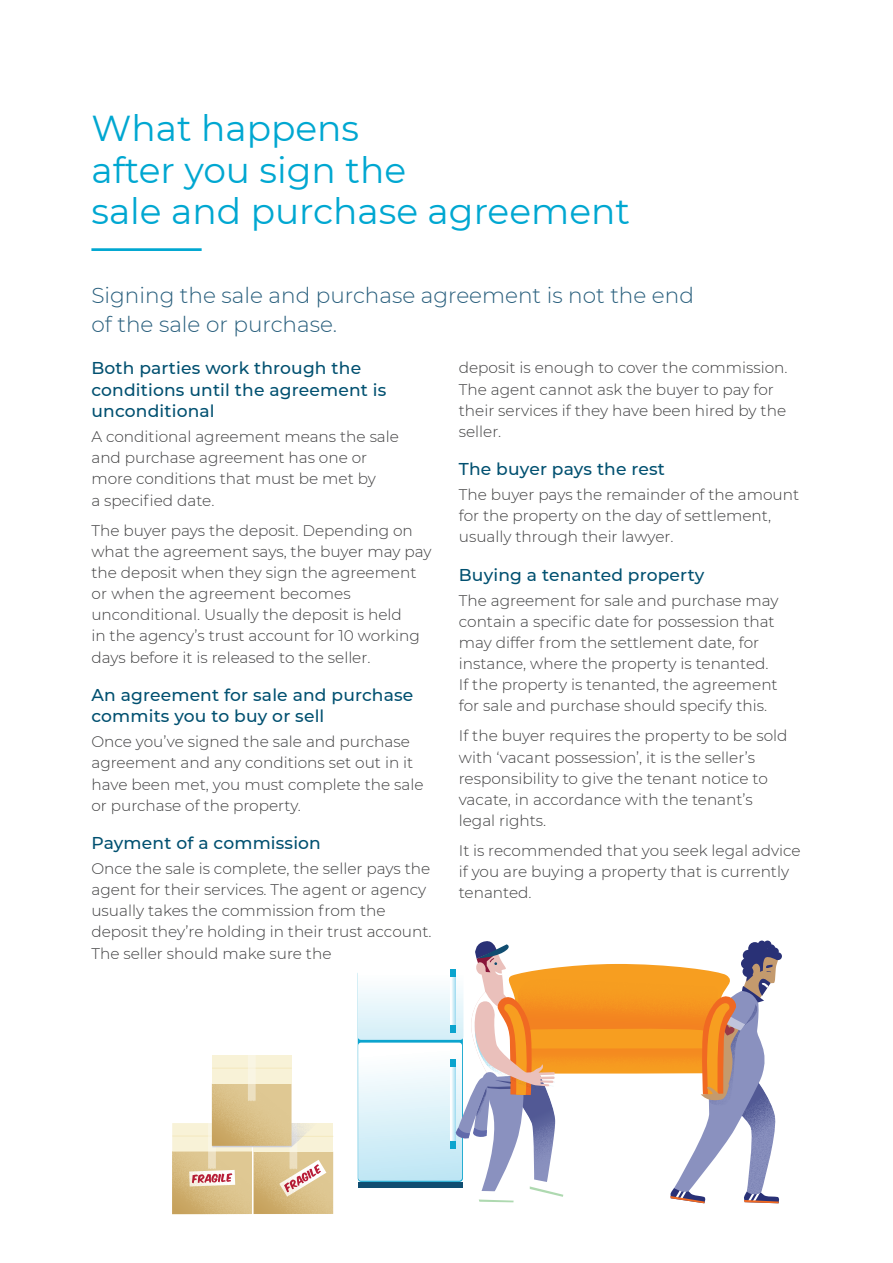
<style>
.page{position:relative;width:893px;height:1263px;background:#fff}
.page>*{position:absolute;margin:0;border:0;box-sizing:border-box;transform-origin:0 0}
.t1{font:36px/41.4px "Montserrat";color:#00a7d1}
.t2{font:300 21.6px/28.8px "Montserrat";color:#295f7d}
.t3{font:500 17.1px/21.6px "Montserrat";letter-spacing:.01em;color:#015070}
.t4{font:300 15.3px/21.1px "Montserrat";color:#3e3e3f}
</style>
<div class="page">
<hr style="left:91px;top:248px;width:111px;height:3px;background:#00a7d1">
<svg style="left:358px;top:941px;width:421px;height:262px"></svg>
<div style="left:742px;top:966px;width:11px;height:11px;background:#293176;border-radius:50%"></div>
<div style="left:741px;top:958px;width:11px;height:11px;background:#293176;border-radius:50%"></div>
<div style="left:745px;top:951px;width:11px;height:11px;background:#293176;border-radius:50%"></div>
<div style="left:743px;top:950px;width:11px;height:11px;background:#293176;border-radius:50%"></div>
<div style="left:748px;top:942px;width:13px;height:13px;background:#293176;border-radius:50%"></div>
<div style="left:758px;top:943px;width:8px;height:8px;background:#293176;border-radius:50%"></div>
<div style="left:758px;top:940px;width:8px;height:8px;background:#293176;border-radius:50%"></div>
<div style="left:767px;top:944px;width:8px;height:8px;background:#293176;border-radius:50%"></div>
<div style="left:774px;top:952px;width:8px;height:8px;background:#293176;border-radius:50%"></div>
<div style="left:771px;top:947px;width:8px;height:8px;background:#293176;border-radius:50%"></div>
<div style="left:764px;top:940px;width:7px;height:8px;background:#293176;border-radius:50%"></div>
<div style="left:172px;top:1123px;width:80px;height:28px;background:#f8f2d7"></div>
<hr style="left:172px;top:1135px;width:80px;height:1px;background:#f3e6b7">
<div style="left:172px;top:1152px;width:80px;height:62px;background:linear-gradient(to bottom,#dec691,#c6a15b)"></div>
<svg style="left:189px;top:1055px;width:144px;height:159px"></svg>
<h1 class="t1" style="left:91px;top:106px;width:540px">What happens<br>after you sign the<br>sale and purchase agreement</h1>
<h2 class="t2" style="left:91px;top:280px;width:604px">Signing the sale and purchase agreement is not the end of the sale or purchase.</h2>
<p class="t3" style="left:91px;top:356px;width:296px">Both parties work through the conditions until the agreement is unconditional</p>
<p class="t4" style="left:91px;top:426px;width:309px">A conditional agreement means the sale and purchase agreement has one or more conditions that must be met by<br>a specified date.</p>
<p class="t4" style="left:91px;top:519px;width:342px">The buyer pays the deposit. Depending on what the agreement says, the buyer may pay the deposit when they sign the agreement or when the agreement becomes unconditional. Usually the deposit is held<br>in the agency’s trust account for 10 working days before it is released to the seller.</p>
<p class="t3" style="left:91px;top:683px;width:323px">An agreement for sale and purchase commits you to buy or sell</p>
<p class="t4" style="left:91px;top:731px;width:334px">Once you’ve signed the sale and purchase agreement and any conditions set out in it have been met, you must complete the sale or purchase of the property.</p>
<p class="t3" style="left:91px;top:831px;width:231px">Payment of a commission</p>
<p class="t4" style="left:91px;top:857px;width:342px">Once the sale is complete, the seller pays the agent for their services. The agent or agency usually takes the commission from the deposit they’re holding in their trust account.<br>The seller should make sure the</p>
<p class="t4" style="left:459px;top:357px;width:330px">deposit is enough to cover the commission.<br>The agent cannot ask the buyer to pay for their services if they have been hired by the seller.</p>
<p class="t3" style="left:459px;top:458px;width:208px">The buyer pays the rest</p>
<p class="t4" style="left:459px;top:484px;width:342px">The buyer pays the remainder of the amount for the property on the day of settlement, usually through their lawyer.</p>
<p class="t3" style="left:459px;top:563px;width:247px">Buying a tenanted property</p>
<p class="t4" style="left:459px;top:589px;width:321px">The agreement for sale and purchase may contain a specific date for possession that may differ from the settlement date, for instance, where the property is tenanted.<br>If the property is tenanted, the agreement for sale and purchase should specify this.</p>
<p class="t4" style="left:459px;top:725px;width:330px">If the buyer requires the property to be sold with ‘vacant possession’, it is the seller’s responsibility to give the tenant notice to vacate, in accordance with the tenant’s legal rights.</p>
<p class="t4" style="left:459px;top:839px;width:343px">It is recommended that you seek legal advice if you are buying a property that is currently tenanted.</p>
</div>
